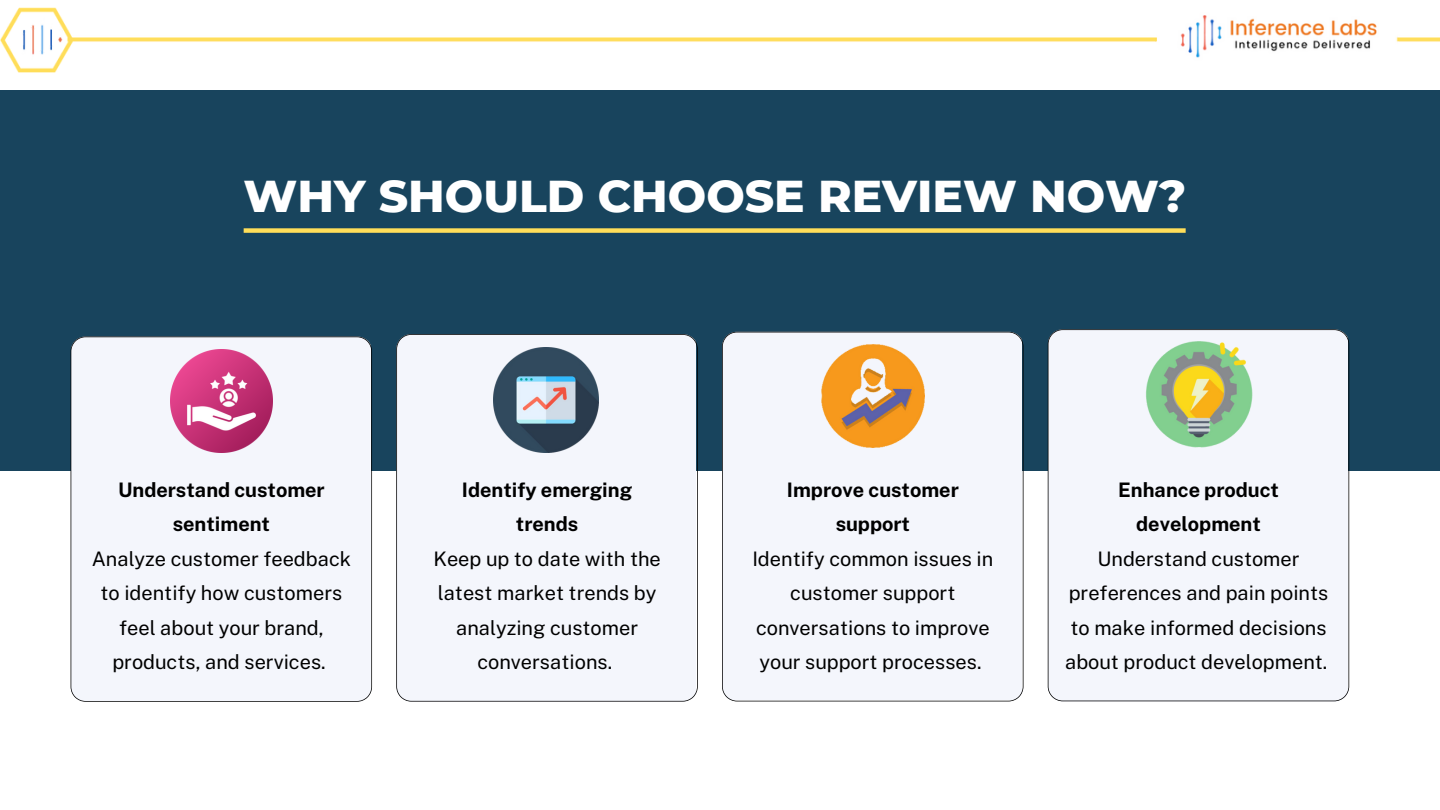
<style>
.page{position:relative;width:1440px;height:810px;background:#fff}
.page>*{position:absolute;margin:0;border:0;box-sizing:border-box;transform-origin:0 0}
.t1{font:800 45.5px "Montserrat";color:#fff}
.t2{font:20px/34.5px "Public Sans";color:#000;text-align:center}
.t3{font:700 20px/34.5px "Public Sans";color:#000;text-align:center}
</style>
<div class="page">
<div style="left:0;top:91px;width:1440px;height:380px;background:#18445d"></div>
<div style="left:71px;top:337px;width:301px;height:365px;background:#f4f6fc"></div>
<img style="left:0;top:7px;width:1439px;height:66px">
<div style="left:244px;top:228px;width:942px;height:5px;background:#ffde59"></div>
<img style="left:170px;top:350px;width:103px;height:102px">
<div style="left:396px;top:334px;width:302px;height:368px;background:#f4f6fc"></div>
<div style="left:722px;top:332px;width:302px;height:369px;background:#f4f6fc"></div>
<div style="left:1048px;top:329px;width:301px;height:372px;background:#f4f6fc"></div>
<img style="left:494px;top:347px;width:105px;height:105px">
<img style="left:822px;top:345px;width:102px;height:103px">
<img style="left:1145px;top:340px;width:107px;height:108px">
<h1 class="t1" style="left:244px;top:168px;width:944px">WHY SHOULD CHOOSE REVIEW NOW?</h1>
<p class="t3" style="left:118px;top:472px;width:208px">Understand customer sentiment</p>
<p class="t2" style="left:92px;top:541px;width:261px">Analyze customer feedback to identify how customers feel about your brand, products, and services.</p>
<p class="t3" style="left:462px;top:472px;width:172px">Identify emerging trends</p>
<p class="t2" style="left:433px;top:541px;width:229px">Keep up to date with the latest market trends by analyzing customer conversations.</p>
<p class="t3" style="left:787px;top:472px;width:173px">Improve customer support</p>
<p class="t2" style="left:752px;top:541px;width:243px">Identify common issues in customer support conversations to improve your support processes.</p>
<p class="t3" style="left:1118px;top:472px;width:162px">Enhance product development</p>
<p class="t2" style="left:1065px;top:541px;width:265px">Understand customer preferences and pain points to make informed decisions about product development.</p>
</div>
